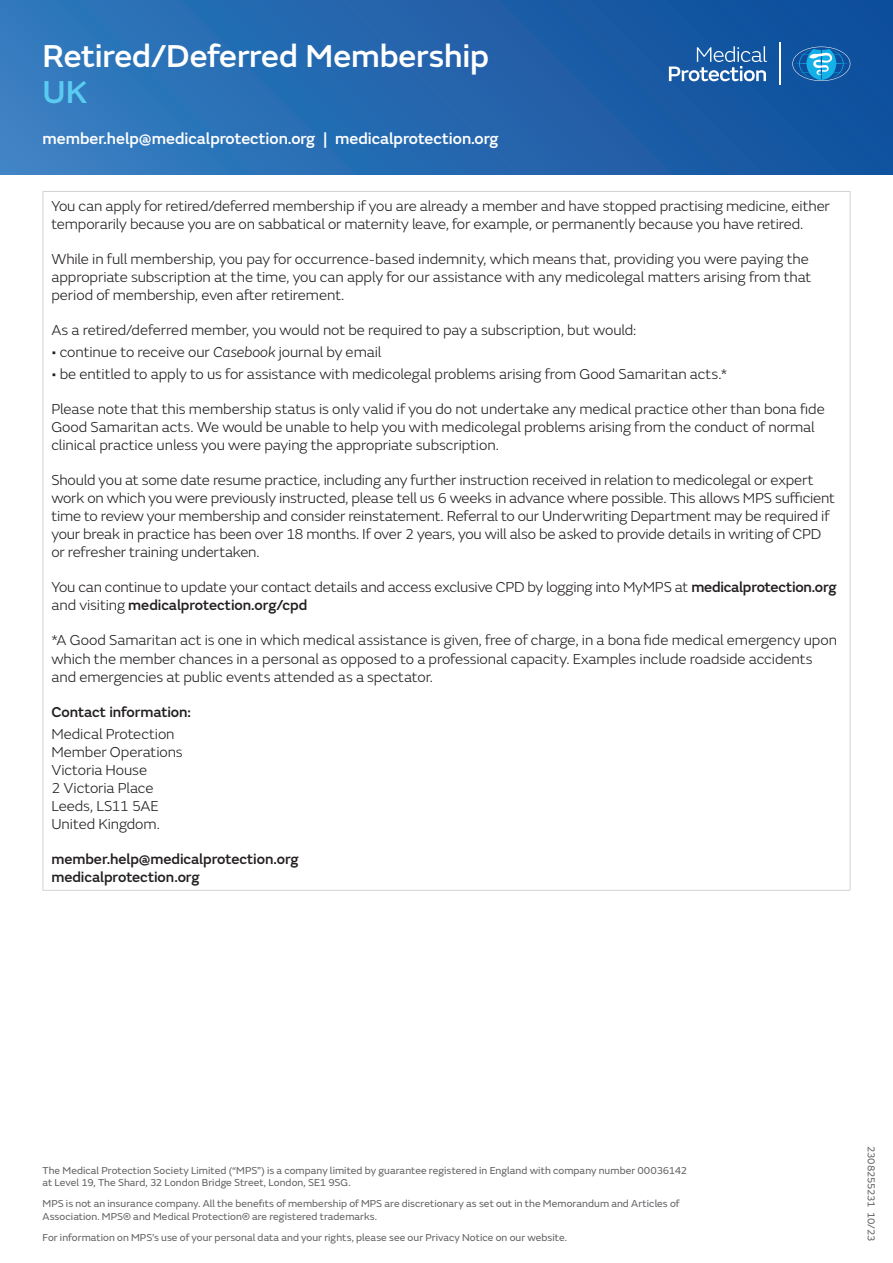
<style>
.page{position:relative;width:893px;height:1263px;background:#fff}
.page>*{position:absolute;margin:0;border:0;box-sizing:border-box;transform-origin:0 0}
.t1{font:500 33px "FS Emeric";letter-spacing:-.005em;color:#fff}
.t2{font:500 33px "FS Emeric";color:#5bccf1}
.t3{font:500 16.5px "FS Emeric";color:#fff}
.t4{font:300 15px/18px "FS Emeric";letter-spacing:-.01em;color:#231f20}
.t5{font:500 15px/18px "FS Emeric";letter-spacing:-.005em;color:#231f20}
.t6{font:10.5px/12.6px "FS Emeric";letter-spacing:.005em;color:#636366}
.t7{font:10.5px "FS Emeric";letter-spacing:-.025em;color:#636366}
.s1{font-style:italic}
.s2{font-weight:500}
</style>
<div class="page">
<div style="left:0;top:0;width:893px;height:175px;background:linear-gradient(to right,#357dbf,#0f4e9b)"></div>
<hr style="left:43px;top:192px;width:1px;height:698px;background:#d1d2d4">
<hr style="left:850px;top:192px;width:1px;height:698px;background:#d1d2d4">
<hr style="left:43px;top:191px;width:807px;height:1px;background:#d1d2d4">
<hr style="left:43px;top:890px;width:807px;height:1px;background:#d1d2d4">
<hr style="left:779px;top:43px;width:2px;height:42px;background:#fff">
<svg style="left:792px;top:47px;width:58px;height:34px;background:#2c82bf"></svg>
<svg style="left:669px;top:46px;width:98px;height:35px;background:#4c7eb7"></svg>
<h1 class="t1" style="left:43px;top:31px;width:448px">Retired/Deferred Membership</h1>
<h1 class="t2" style="left:43px;top:67px;width:46px">UK</h1>
<p class="t3" style="left:43px;top:126px;width:458px">member.help@medicalprotection.org | medicalprotection.org</p>
<p class="t4" style="left:51px;top:196px;width:780px">You can apply for retired/deferred membership if you are already a member and have stopped practising medicine, either temporarily because you are on sabbatical or maternity leave, for example, or permanently because you have retired.</p>
<p class="t4" style="left:51px;top:249px;width:761px">While in full membership, you pay for occurrence-based indemnity, which means that, providing you were paying the appropriate subscription at the time, you can apply for our assistance with any medicolegal matters arising from that period of membership, even after retirement.</p>
<p class="t4" style="left:51px;top:320px;width:586px">As a retired/deferred member, you would not be required to pay a subscription, but would:</p>
<p class="t4" style="left:51px;top:342px;width:331px">• continue to receive our <span class="s1">Casebook</span> journal by email</p>
<p class="t4" style="left:51px;top:365px;width:677px">• be entitled to apply to us for assistance with medicolegal problems arising from Good Samaritan acts.*</p>
<p class="t4" style="left:51px;top:400px;width:775px">Please note that this membership status is only valid if you do not undertake any medical practice other than bona fide<br>Good Samaritan acts. We would be unable to help you with medicolegal problems arising from the conduct of normal clinical practice unless you were paying the appropriate subscription.</p>
<p class="t4" style="left:51px;top:471px;width:785px">Should you at some date resume practice, including any further instruction received in relation to medicolegal or expert work on which you were previously instructed, please tell us 6 weeks in advance where possible. This allows MPS sufficient time to review your membership and consider reinstatement. Referral to our Underwriting Department may be required if your break in practice has been over 18 months. If over 2 years, you will also be asked to provide details in writing of CPD or refresher training undertaken.</p>
<p class="t4" style="left:51px;top:578px;width:787px">You can continue to update your contact details and access exclusive CPD by logging into MyMPS at <span class="s2">medicalprotection.org </span>and visiting <span class="s2">medicalprotection.org/cpd</span></p>
<p class="t4" style="left:51px;top:631px;width:787px">*A Good Samaritan act is one in which medical assistance is given, free of charge, in a bona fide medical emergency upon which the member chances in a personal as opposed to a professional capacity. Examples include roadside accidents and emergencies at public events attended as a spectator.</p>
<p class="t5" style="left:51px;top:701px;width:141px">Contact information:</p>
<p class="t4" style="left:51px;top:724px;width:133px">Medical Protection<br>Member Operations<br>Victoria House<br>2 Victoria Place<br>Leeds, LS11 5AE<br>United Kingdom.</p>
<p class="t5" style="left:51px;top:849px;width:249px">member.help@medicalprotection.org medicalprotection.org</p>
<p class="t6" style="left:43px;top:1163px;width:646px">The Medical Protection Society Limited (“MPS”) is a company limited by guarantee registered in England with company number 00036142 at Level 19, The Shard, 32 London Bridge Street, London, SE1 9SG.</p>
<p class="t6" style="left:43px;top:1197px;width:638px">MPS is not an insurance company. All the benefits of membership of MPS are discretionary as set out in the Memorandum and Articles of<br>Association. MPS® and Medical Protection® are registered trademarks.</p>
<p class="t6" style="left:43px;top:1230px;width:526px">For information on MPS’s use of your personal data and your rights, please see our Privacy Notice on our website.</p>
<p class="t7" style="left:879px;top:1146px;width:97px;rotate:90deg">2308255231 10/23</p>
</div>
